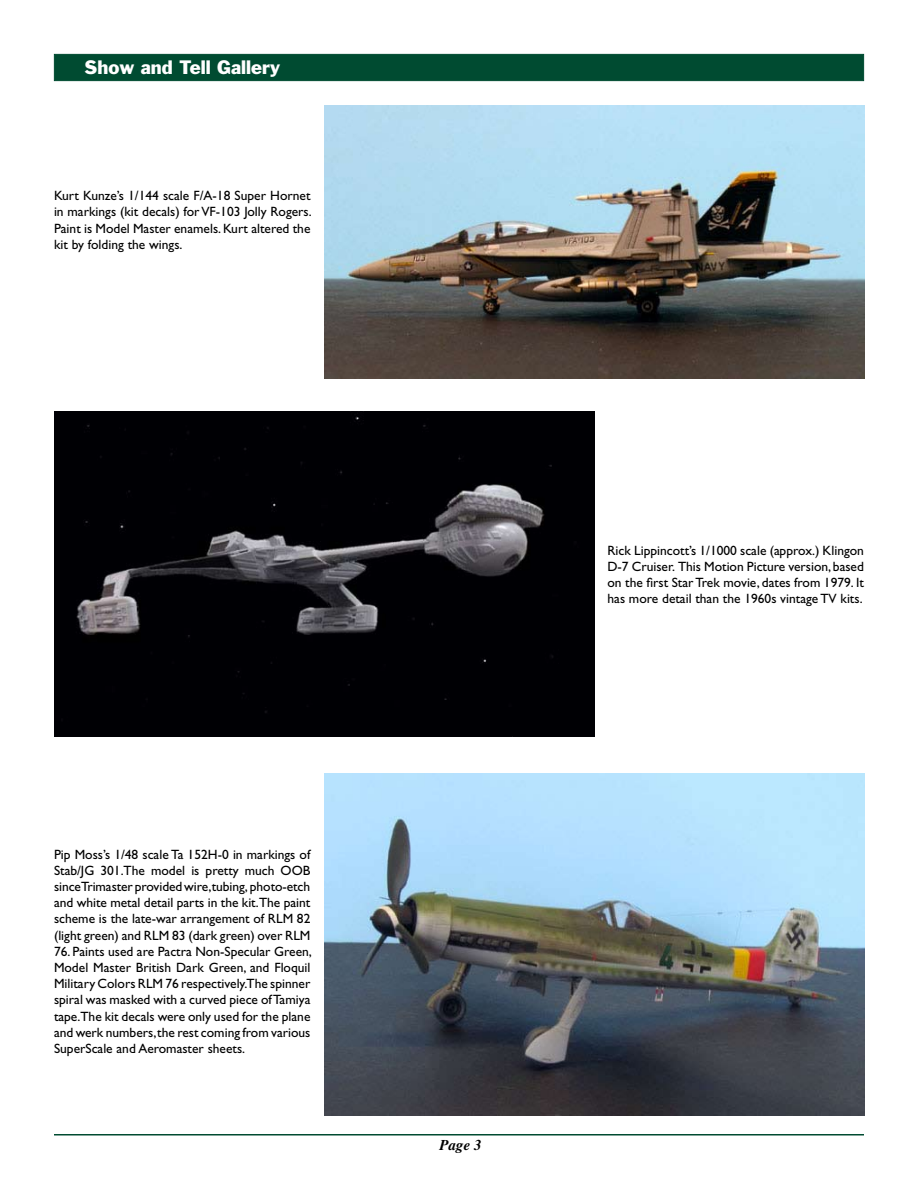
<style>
.page{position:relative;width:918px;height:1188px;background:#fff}
.page>*{position:absolute;margin:0;border:0;box-sizing:border-box;transform-origin:0 0}
.t1{font:18px "Franklin Gothic";color:#fff}
.t2{font:italic 700 15px "Times";color:#000}
.t3{font:13.5px/16.2px "Gill Sans";color:#000;text-align:justify}
</style>
<div class="page">
<hr style="left:54px;top:1134px;width:810px;height:2px;background:#004b31">
<div style="left:54px;top:54px;width:810px;height:27px;background:#004b31;border:1px solid #004b31"></div>
<img style="left:324px;top:105px;width:540px;height:274px">
<img style="left:54px;top:412px;width:540px;height:325px">
<img style="left:324px;top:773px;width:540px;height:343px">
<h1 class="t1" style="left:85px;top:55px;width:197px">Show and Tell Gallery</h1>
<p class="t3" style="left:54px;top:188px;width:259px">Kurt Kunze’s 1/144 scale F/A-18 Super Hornet in markings (kit decals) for VF-103 Jolly Rogers.<br>Paint is Model Master enamels. Kurt altered the kit by folding the wings.</p>
<p class="t3" style="left:54px;top:846px;width:258px">Pip Moss’s 1/48 scale Ta 152H-0 in markings of Stab/JG 301.The model is pretty much OOB since Trimaster provided wire,tubing, photo-etch and white metal detail parts in the kit.The paint scheme is the late-war arrangement of RLM 82 (light green) and RLM 83 (dark green) over RLM</p>
<p class="t3" style="left:54px;top:943px;width:259px">76. Paints used are Pactra Non-Specular Green, Model Master British Dark Green, and Floquil Military Colors RLM 76 respectively.The spinner spiral was masked with a curved piece of Tamiya tape.The kit decals were only used for the plane and werk numbers, the rest coming from various SuperScale and Aeromaster sheets.</p>
<p class="t3" style="left:608px;top:542px;width:258px">Rick Lippincott’s 1/1000 scale (approx.) Klingon D-7 Cruiser. This Motion Picture version, based on the first Star Trek movie, dates from 1979. It has more detail than the 1960s vintage TV kits.</p>
<p class="t2" style="left:440px;top:1136px;width:44px">Page 3</p>
</div>
